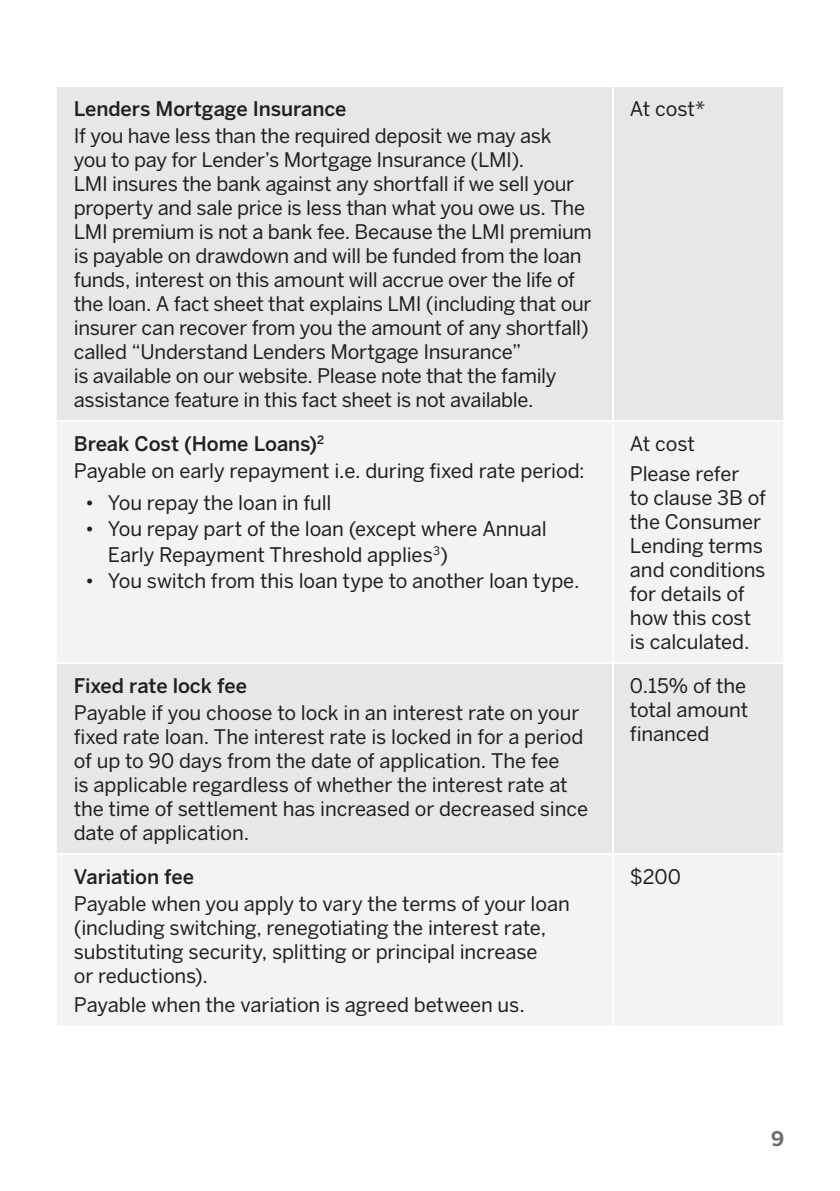
<style>
.page{position:relative;width:840px;height:1191px;background:#fff}
.page>*{position:absolute;margin:0;border:0;box-sizing:border-box;transform-origin:0 0}
.Table_body_copy{font:20px/24px "Benton Sans";letter-spacing:-.01em;color:#231f20}
.Table_subhead{font:500 20px "Benton Sans";letter-spacing:-.005em;color:#231f20}
.t1{font:700 20px "Benton Sans";color:#6c6d70}
</style>
<div class="page">
<div style="left:57px;top:87px;width:725px;height:333px;background:#e6e7e9"></div>
<svg style="left:57px;top:422px;width:725px;height:603px;fill:#f2f3f4"></svg>
<hr style="left:611px;top:87px;width:2px;height:333px;background:#fff">
<hr style="left:611px;top:422px;width:2px;height:240px;background:#fff">
<hr style="left:57px;top:662px;width:555px;height:2px;background:#fff">
<hr style="left:612px;top:662px;width:170px;height:2px;background:#fff">
<hr style="left:611px;top:664px;width:2px;height:189px;background:#fff">
<hr style="left:57px;top:853px;width:555px;height:2px;background:#fff">
<hr style="left:612px;top:853px;width:170px;height:2px;background:#fff">
<hr style="left:611px;top:855px;width:2px;height:170px;background:#fff">
<p class="Table_subhead" style="left:74px;top:96px;width:274px">Lenders Mortgage Insurance</p>
<p class="Table_body_copy" style="left:74px;top:124px;width:519px">If you have less than the required deposit we may ask<br>you to pay for Lender’s Mortgage Insurance (LMI).<br>LMI insures the bank against any shortfall if we sell your property and sale price is less than what you owe us. The LMI premium is not a bank fee. Because the LMI premium is payable on drawdown and will be funded from the loan funds, interest on this amount will accrue over the life of the loan. A fact sheet that explains LMI (including that our insurer can recover from you the amount of any shortfall) called “Understand Lenders Mortgage Insurance”<br>is available on our website. Please note that the family assistance feature in this fact sheet is not available.</p>
<p class="Table_subhead" style="left:74px;top:431px;width:252px">Break Cost (Home Loans)<sup>2</sup></p>
<p class="Table_body_copy" style="left:74px;top:459px;width:512px">Payable on early repayment i.e. during fixed rate period:</p>
<p class="Table_body_copy" style="left:85px;top:490px;width:248px">• You repay the loan in full</p>
<p class="Table_body_copy" style="left:108px;top:515px;width:440px;line-height:26px;text-indent:-23px">• You repay part of the loan (except where Annual<br>Early Repayment Threshold applies<sup>3</sup>)</p>
<p class="Table_body_copy" style="left:85px;top:568px;width:495px">• You switch from this loan type to another loan type.</p>
<p class="Table_subhead" style="left:74px;top:673px;width:175px">Fixed rate lock fee</p>
<p class="Table_body_copy" style="left:74px;top:700px;width:515px">Payable if you choose to lock in an interest rate on your fixed rate loan. The interest rate is locked in for a period of up to 90 days from the date of application. The fee<br>is applicable regardless of whether the interest rate at the time of settlement has increased or decreased since date of application.</p>
<p class="Table_subhead" style="left:74px;top:864px;width:122px">Variation fee</p>
<p class="Table_body_copy" style="left:74px;top:891px;width:497px">Payable when you apply to vary the terms of your loan (including switching, renegotiating the interest rate, substituting security, splitting or principal increase<br>or reductions).</p>
<p class="Table_body_copy" style="left:74px;top:993px;width:452px">Payable when the variation is agreed between us.</p>
<p class="Table_body_copy" style="left:629px;top:97px;width:77px">At cost*</p>
<p class="Table_body_copy" style="left:629px;top:432px;width:67px">At cost</p>
<p class="Table_body_copy" style="left:629px;top:461px;width:137px">Please refer<br>to clause 3B of the Consumer<br>Lending terms and conditions for details of how this cost is calculated.</p>
<p class="Table_body_copy" style="left:629px;top:673px;width:120px;text-align:justify">0.15% of the total amount financed</p>
<p class="Table_body_copy" style="left:629px;top:864px;width:53px">$200</p>
<p class="t1" style="left:770px;top:1125px;width:15px">9</p>
</div>
